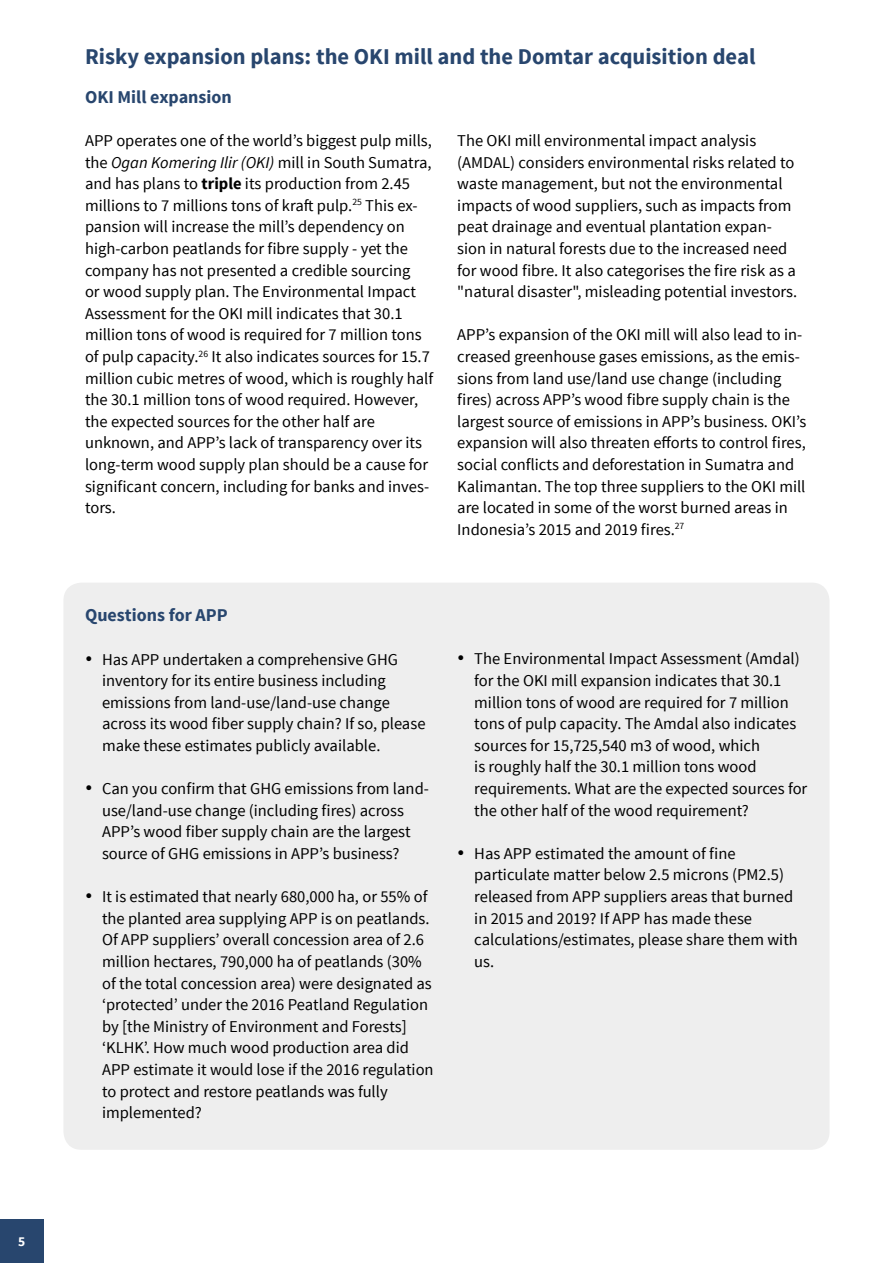
<style>
.page{position:relative;width:893px;height:1263px;background:#fff}
.page>*{position:absolute;margin:0;border:0;box-sizing:border-box;transform-origin:0 0}
.t1{font:700 22.5px "Source Sans Pro";color:#28466e}
.t2{font:700 18px "Source Sans Pro";color:#28466e}
.t3{font:16.5px/21.6px "Source Sans Pro";color:#000}
.t4{font:700 13.5px "Source Sans Pro";color:#fff}
.s1{font-style:italic}
.s2{font-weight:700}
</style>
<div class="page">
<div style="left:0;top:1219px;width:44px;height:44px;background:#28466e"></div>
<div style="left:63px;top:583px;width:766px;height:567px;background:#eee;border-radius:18px"></div>
<p class="t4" style="left:18px;top:1233px;width:9px">5</p>
<h1 class="t1" style="left:85px;top:42px;width:672px">Risky expansion plans: the OKI mill and the Domtar acquisition deal</h1>
<p class="t2" style="left:85px;top:85px;width:148px">OKI Mill expansion</p>
<p class="t3" style="left:85px;top:130px;width:350px">APP operates one of the world’s biggest pulp mills, the <span class="s1">Ogan Komering Ilir (OKI)</span> mill in South Sumatra, and has plans to <span class="s2">triple</span> its production from 2.45 millions to 7 millions tons of kraft pulp.<sup>25</sup> This ex&shy;pansion will increase the mill’s dependency on high-carbon peatlands for fibre supply - yet the company has not presented a credible sourcing<br>or wood supply plan. The Environmental Impact Assessment for the OKI mill indicates that 30.1 million tons of wood is required for 7 million tons of pulp capacity.<sup>26</sup> It also indicates sources for 15.7 million cubic metres of wood, which is roughly half the 30.1 million tons of wood required. However, the expected sources for the other half are unknown, and APP’s lack of transparency over its long-term wood supply plan should be a cause for significant concern, including for banks and inves&shy;tors.</p>
<p class="t3" style="left:457px;top:130px;width:341px">The OKI mill environmental impact analysis (AMDAL) considers environmental risks related to waste management, but not the environmental impacts of wood suppliers, such as impacts from peat drainage and eventual plantation expan&shy;sion in natural forests due to the increased need for wood fibre. It also categorises the fire risk as a "natural disaster", misleading potential investors.</p>
<p class="t3" style="left:457px;top:324px;width:351px">APP’s expansion of the OKI mill will also lead to in&shy;creased greenhouse gases emissions, as the emis&shy;sions from land use/land use change (including fires) across APP’s wood fibre supply chain is the largest source of emissions in APP’s business. OKI’s expansion will also threaten efforts to control fires, social conflicts and deforestation in Sumatra and Kalimantan. The top three suppliers to the OKI mill are located in some of the worst burned areas in Indonesia’s 2015 and 2019 fires.<sup>27</sup></p>
<p class="t2" style="left:85px;top:604px;width:144px">Questions for APP</p>
<p class="t3" style="left:102px;top:648px;width:325px;text-indent:-17px">• Has APP undertaken a comprehensive GHG inventory for its entire business including emissions from land-use/land-use change across its wood fiber supply chain? If so, please make these estimates publicly available.</p>
<p class="t3" style="left:102px;top:778px;width:328px;text-indent:-17px">• Can you confirm that GHG emissions from land&shy;use/land-use change (including fires) across APP’s wood fiber supply chain are the largest source of GHG emissions in APP’s business?</p>
<p class="t3" style="left:102px;top:886px;width:333px;text-indent:-17px">• It is estimated that nearly 680,000 ha, or 55% of the planted area supplying APP is on peatlands.<br>Of APP suppliers’ overall concession area of 2.6 million hectares, 790,000 ha of peatlands (30% of the total concession area) were designated as ‘protected’ under the 2016 Peatland Regulation by [the Ministry of Environment and Forests] ‘KLHK’. How much wood production area did APP estimate it would lose if the 2016 regulation to protect and restore peatlands was fully implemented?</p>
<p class="t3" style="left:474px;top:648px;width:335px;text-indent:-17px">• The Environmental Impact Assessment (Amdal) for the OKI mill expansion indicates that 30.1 million tons of wood are required for 7 million tons of pulp capacity. The Amdal also indicates sources for 15,725,540 m3 of wood, which<br>is roughly half the 30.1 million tons wood requirements. What are the expected sources for the other half of the wood requirement?</p>
<p class="t3" style="left:474px;top:843px;width:325px;text-indent:-17px">• Has APP estimated the amount of fine particulate matter below 2.5 microns (PM2.5) released from APP suppliers areas that burned in 2015 and 2019? If APP has made these calculations/estimates, please share them with us.</p>
</div>
